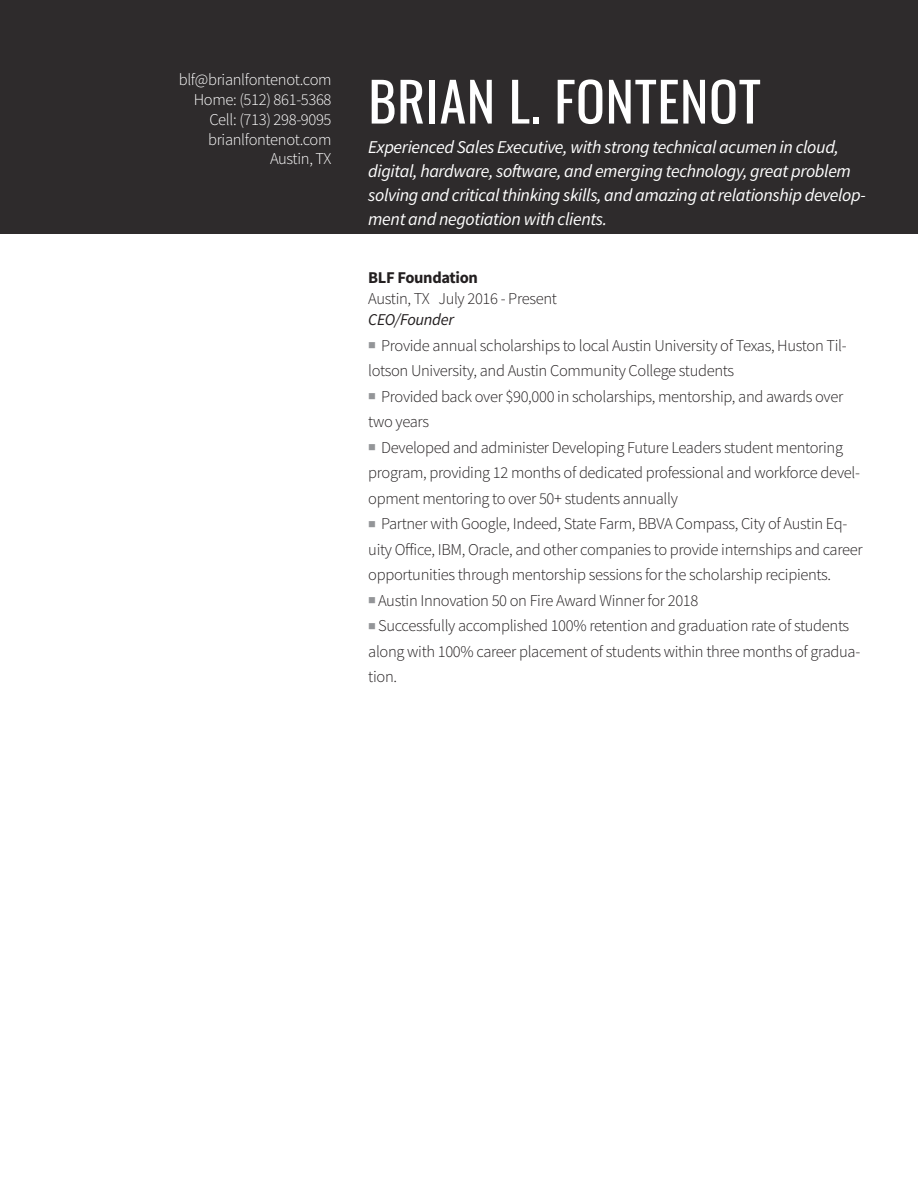
<style>
.page{position:relative;width:918px;height:1188px;background:#fff}
.page>*{position:absolute;margin:0;border:0;box-sizing:border-box;transform-origin:0 0}
.t1{font:54px "Oswald";letter-spacing:.01em;color:#fff}
.t2{font:italic 18px/24px "Source Sans Pro";letter-spacing:-.02em;color:#fff}
.t3{font:300 16.5px/25.5px "Source Sans Pro";letter-spacing:-.02em;color:#231f20}
.t4{font:300 16.5px "Source Sans Pro";letter-spacing:-.02em;color:#fff}
.t5{font:700 16.5px "Source Sans Pro";letter-spacing:-.02em;color:#231f20}
.t6{font:italic 16.5px "Source Sans Pro";letter-spacing:-.02em;color:#231f20}
.s1{color:#939598}
</style>
<div class="page">
<div style="left:0;top:0;width:918px;height:233px;background:#2e2b2c"></div>
<p class="t4" style="left:179px;top:70px;width:154px">blf@brianlfontenot.com</p>
<p class="t4" style="left:194px;top:89px;width:139px">Home: (512) 861-5368</p>
<p class="t4" style="left:209px;top:109px;width:124px">Cell: (713) 298-9095</p>
<p class="t4" style="left:208px;top:129px;width:125px">brianlfontenot.com</p>
<p class="t4" style="left:270px;top:149px;width:63px">Austin, TX</p>
<p class="t1" style="left:368px;top:54px;width:394px">BRIAN L. FONTENOT</p>
<p class="t2" style="left:368px;top:135px;width:499px">Experienced Sales Executive, with strong technical acumen in cloud, digital, hardware, software, and emerging technology, great problem solving and critical thinking skills, and amazing at relationship develop&shy;ment and negotiation with clients.</p>
<p class="t5" style="left:368px;top:267px;width:111px">BLF Foundation</p>
<p class="t3" style="left:368px;top:286px;width:190px">Austin, TX July 2016 - Present</p>
<p class="t6" style="left:368px;top:309px;width:87px">CEO/Founder</p>
<p class="t3" style="left:368px;top:332px;width:480px"><span class="s1">■</span> Provide annual scholarships to local Austin University of Texas, Huston Til&shy;lotson University, and Austin Community College students</p>
<p class="t3" style="left:368px;top:383px;width:477px"><span class="s1">■</span> Provided back over $90,000 in scholarships, mentorship, and awards over two years</p>
<p class="t3" style="left:368px;top:434px;width:493px"><span class="s1">■</span> Developed and administer Developing Future Leaders student mentoring program, providing 12 months of dedicated professional and workforce devel&shy;opment mentoring to over 50+ students annually</p>
<p class="t3" style="left:368px;top:511px;width:496px"><span class="s1">■</span> Partner with Google, Indeed, State Farm, BBVA Compass, City of Austin Eq&shy;uity Office, IBM, Oracle, and other companies to provide internships and career opportunities through mentorship sessions for the scholarship recipients.</p>
<p class="t3" style="left:368px;top:587px;width:332px"><span class="s1">■</span> Austin Innovation 50 on Fire Award Winner for 2018</p>
<p class="t3" style="left:368px;top:613px;width:494px"><span class="s1">■</span> Successfully accomplished 100% retention and graduation rate of students along with 100% career placement of students within three months of gradua&shy;tion.</p>
</div>
